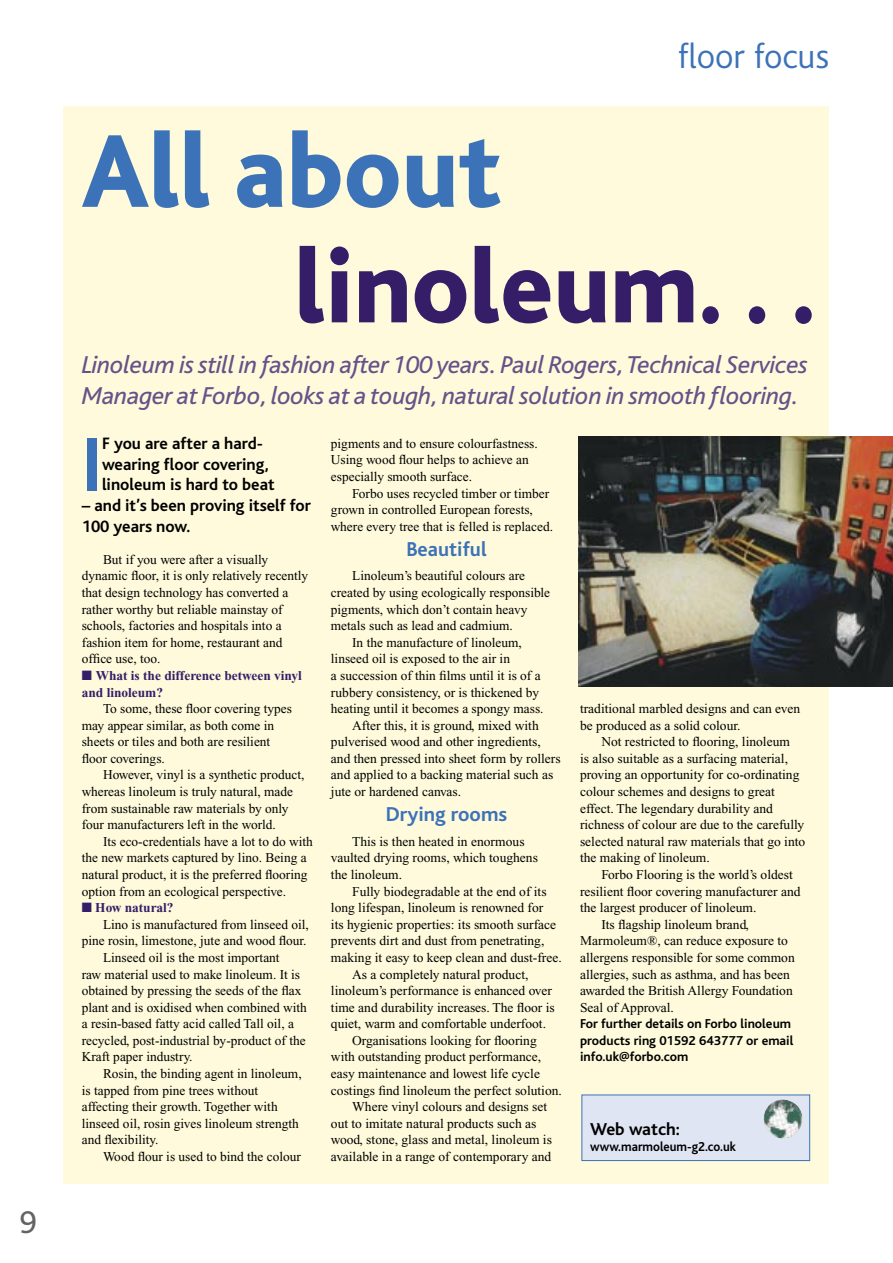
<style>
.page{position:relative;width:893px;height:1263px;background:#fff}
.page>*{position:absolute;margin:0;border:0;box-sizing:border-box;transform-origin:0 0}
.t1{font:800 108px "Bliss";color:#361d67;scale:.95 1}
.t2{font:800 108px "Bliss";color:#3c72b7;scale:.95 1}
.t3{font:700 80.1px "Bliss";color:#3c72b7}
.t4{font:300 36px "Bliss";color:#3c72b7}
.t5{font:33px "Bliss";color:#636363}
.t6{font:italic 25.5px/30.6px "Bliss";letter-spacing:-.015em;color:#655289}
.t7{font:700 21px "Bliss";color:#3c72b7}
.t8{font:700 18px "Bliss";color:#000}
.t9{font:700 17.25px/20.7px "Bliss";color:#000}
.t10{font:13.5px/16.6px "Times New Roman";color:#000}
.t11{font:700 13.5px/16.6px "Bliss";color:#000}
.t12{font:700 13.5px/16.6px "Times New Roman";color:#361d67}
.t13{font:700 13.5px "Bliss";color:#000;scale:.94 1}
</style>
<div class="page">
<div style="left:64px;top:106px;width:765px;height:1077px;background:#fefadb"></div>
<div style="left:582px;top:1095px;width:228px;height:65px;background:#e0e5f3"></div>
<div style="left:581px;top:1094px;width:229px;height:67px;border:1px solid #3c72b7"></div>
<img style="left:763px;top:1099px;width:40px;height:40px">
<img style="left:578px;top:436px;width:315px;height:250px">
<h3 class="t5" style="left:19px;top:1204px;width:19px">9</h3>
<h3 class="t4" style="left:678px;top:37px;width:153px">floor focus</h3>
<h1 class="t2" style="left:82px;top:116px;width:443px">All about</h1>
<h1 class="t1" style="left:294px;top:231px;width:551px">linoleum. . .</h1>
<h3 class="t6" style="left:82px;top:350px;width:728px">Linoleum is still in fashion after 100 years. Paul Rogers, Technical Services<br>Manager at Forbo, looks at a tough, natural solution in smooth flooring.</h3>
<h2 class="t3" style="left:82px;top:422px;width:22px">I</h2>
<p class="t9" style="left:102px;top:433px;width:174px">F you are after a hard&shy;wearing floor covering, linoleum is hard to beat</p>
<p class="t9" style="left:82px;top:495px;width:231px">– and it’s been proving itself for<br>100 years now.</p>
<p class="t10" style="left:82px;top:551px;width:228px;text-indent:21px">But if you were after a visually dynamic floor, it is only relatively recently that design technology has converted a rather worthy but reliable mainstay of schools, factories and hospitals into a fashion item for home, restaurant and office use, too.</p>
<p class="t12" style="left:82px;top:667px;width:222px">■ What is the difference between vinyl and linoleum?</p>
<p class="t10" style="left:82px;top:700px;width:212px;text-indent:21px">To some, these floor covering types may appear similar, as both come in sheets or tiles and both are resilient floor coverings.</p>
<p class="t10" style="left:82px;top:767px;width:224px;text-indent:21px">However, vinyl is a synthetic product, whereas linoleum is truly natural, made from sustainable raw materials by only four manufacturers left in the world.</p>
<p class="t10" style="left:82px;top:833px;width:233px;text-indent:21px">Its eco-credentials have a lot to do with the new markets captured by lino. Being a natural product, it is the preferred flooring option from an ecological perspective.</p>
<p class="t12" style="left:82px;top:899px;width:93px">■ How natural?</p>
<p class="t10" style="left:103px;top:916px;width:207px">Lino is manufactured from linseed oil,</p>
<p class="t10" style="left:82px;top:932px;width:226px">pine rosin, limestone, jute and wood flour.</p>
<p class="t10" style="left:103px;top:949px;width:178px">Linseed oil is the most important</p>
<p class="t10" style="left:82px;top:966px;width:220px">raw material used to make linoleum. It is</p>
<p class="t10" style="left:82px;top:982px;width:221px">obtained by pressing the seeds of the flax</p>
<p class="t10" style="left:82px;top:999px;width:227px">plant and is oxidised when combined with</p>
<p class="t10" style="left:82px;top:1015px;width:214px">a resin-based fatty acid called Tall oil, a</p>
<p class="t10" style="left:82px;top:1032px;width:225px">recycled, post-industrial by-product of the</p>
<p class="t10" style="left:82px;top:1048px;width:112px">Kraft paper industry.</p>
<p class="t10" style="left:103px;top:1065px;width:200px">Rosin, the binding agent in linoleum,</p>
<p class="t10" style="left:82px;top:1082px;width:178px">is tapped from pine trees without</p>
<p class="t10" style="left:82px;top:1098px;width:197px">affecting their growth. Together with</p>
<p class="t10" style="left:82px;top:1115px;width:219px">linseed oil, rosin gives linoleum strength</p>
<p class="t10" style="left:82px;top:1131px;width:78px">and flexibility.</p>
<p class="t10" style="left:103px;top:1148px;width:200px">Wood flour is used to bind the colour</p>
<p class="t10" style="left:331px;top:435px;width:208px">pigments and to ensure colourfastness.<br>Using wood flour helps to achieve an especially smooth surface.</p>
<p class="t10" style="left:331px;top:485px;width:224px;text-indent:21px">Forbo uses recycled timber or timber grown in controlled European forests, where every tree that is felled is replaced.</p>
<h3 class="t7" style="left:406px;top:538px;width:82px">Beautiful</h3>
<p class="t10" style="left:352px;top:568px;width:174px">Linoleum’s beautiful colours are</p>
<p class="t10" style="left:331px;top:584px;width:221px">created by using ecologically responsible</p>
<p class="t10" style="left:331px;top:601px;width:198px">pigments, which don’t contain heavy</p>
<p class="t10" style="left:331px;top:617px;width:183px">metals such as lead and cadmium.</p>
<p class="t10" style="left:352px;top:634px;width:171px">In the manufacture of linoleum,</p>
<p class="t10" style="left:331px;top:651px;width:181px">linseed oil is exposed to the air in</p>
<p class="t10" style="left:331px;top:667px;width:211px">a succession of thin films until it is of a</p>
<p class="t10" style="left:331px;top:684px;width:210px">rubbery consistency, or is thickened by</p>
<p class="t10" style="left:331px;top:700px;width:214px">heating until it becomes a spongy mass.</p>
<p class="t10" style="left:352px;top:717px;width:188px">After this, it is ground, mixed with</p>
<p class="t10" style="left:331px;top:733px;width:211px">pulverised wood and other ingredients,</p>
<p class="t10" style="left:331px;top:750px;width:231px">and then pressed into sheet form by rollers</p>
<p class="t10" style="left:331px;top:767px;width:224px">and applied to a backing material such as</p>
<p class="t10" style="left:331px;top:783px;width:132px">jute or hardened canvas.</p>
<h3 class="t7" style="left:386px;top:803px;width:123px">Drying rooms</h3>
<p class="t10" style="left:331px;top:833px;width:209px;text-indent:21px">This is then heated in enormous vaulted drying rooms, which toughens the linoleum.</p>
<p class="t10" style="left:352px;top:883px;width:196px">Fully biodegradable at the end of its</p>
<p class="t10" style="left:331px;top:899px;width:214px">long lifespan, linoleum is renowned for</p>
<p class="t10" style="left:331px;top:916px;width:227px">its hygienic properties: its smooth surface</p>
<p class="t10" style="left:331px;top:932px;width:215px">prevents dirt and dust from penetrating,</p>
<p class="t10" style="left:331px;top:949px;width:232px">making it easy to keep clean and dust-free.</p>
<p class="t10" style="left:352px;top:966px;width:178px">As a completely natural product,</p>
<p class="t10" style="left:331px;top:982px;width:223px">linoleum’s performance is enhanced over</p>
<p class="t10" style="left:331px;top:999px;width:225px">time and durability increases. The floor is</p>
<p class="t10" style="left:331px;top:1015px;width:217px">quiet, warm and comfortable underfoot.</p>
<p class="t10" style="left:352px;top:1032px;width:186px">Organisations looking for flooring</p>
<p class="t10" style="left:331px;top:1048px;width:212px">with outstanding product performance,</p>
<p class="t10" style="left:331px;top:1065px;width:211px">easy maintenance and lowest life cycle</p>
<p class="t10" style="left:331px;top:1082px;width:232px">costings find linoleum the perfect solution.</p>
<p class="t10" style="left:352px;top:1098px;width:197px">Where vinyl colours and designs set</p>
<p class="t10" style="left:331px;top:1115px;width:207px">out to imitate natural products such as</p>
<p class="t10" style="left:331px;top:1131px;width:223px">wood, stone, glass and metal, linoleum is</p>
<p class="t10" style="left:331px;top:1148px;width:222px">available in a range of contemporary and</p>
<p class="t10" style="left:580px;top:700px;width:222px">traditional marbled designs and can even be produced as a solid colour.</p>
<p class="t10" style="left:580px;top:733px;width:227px;text-indent:21px">Not restricted to flooring, linoleum<br>is also suitable as a surfacing material, proving an opportunity for co-ordinating colour schemes and designs to great effect. The legendary durability and richness of colour are due to the carefully selected natural raw materials that go into the making of linoleum.</p>
<p class="t10" style="left:601px;top:866px;width:193px">Forbo Flooring is the world’s oldest</p>
<p class="t10" style="left:580px;top:883px;width:222px">resilient floor covering manufacturer and</p>
<p class="t10" style="left:580px;top:899px;width:178px">the largest producer of linoleum.</p>
<p class="t10" style="left:601px;top:916px;width:149px">Its flagship linoleum brand,</p>
<p class="t10" style="left:580px;top:932px;width:209px">Marmoleum®, can reduce exposure to</p>
<p class="t10" style="left:580px;top:949px;width:216px">allergens responsible for some common</p>
<p class="t10" style="left:580px;top:966px;width:211px">allergies, such as asthma, and has been</p>
<p class="t10" style="left:580px;top:982px;width:214px">awarded the British Allergy Foundation</p>
<p class="t10" style="left:580px;top:999px;width:95px">Seal of Approval.</p>
<p class="t11" style="left:580px;top:1016px;width:215px">For further details on Forbo linoleum products ring 01592 643777 or email info.uk@forbo.com</p>
<h3 class="t8" style="left:590px;top:1120px;width:91px">Web watch:</h3>
<p class="t13" style="left:590px;top:1140px;width:157px">www.marmoleum-g2.co.uk</p>
</div>
